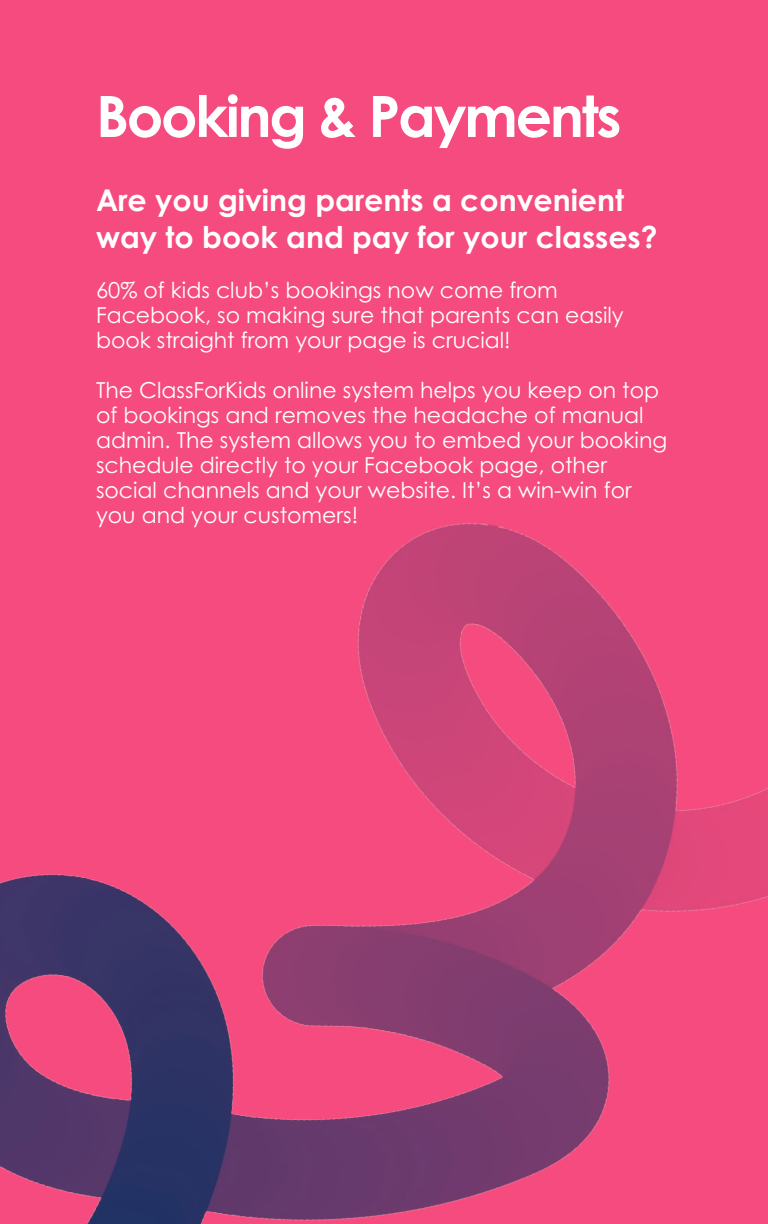
<style>
.page{position:relative;width:768px;height:1224px;background:#f54b7e}
.page>*{position:absolute;margin:0;border:0;box-sizing:border-box;transform-origin:0 0}
.t1{font:700 57px "Century Gothic Pro";letter-spacing:-.04em;color:#fff}
.t2{font:700 30px/37px "Century Gothic Pro";color:#fff}
.t3{font:22px/25px "Century Gothic Pro";color:#fff}
</style>
<div class="page">
<img style="left:0;top:523px;width:768px;height:701px">
<h1 class="t1" style="left:96px;top:81px;width:527px">Booking &amp; Payments</h1>
<h2 class="t2" style="left:96px;top:181px;width:563px">Are you giving parents a convenient way to book and pay for your classes?</h2>
<p class="t3" style="left:96px;top:277px;width:529px">60% of kids club’s bookings now come from<br>Facebook, so making sure that parents can easily book straight from your page is crucial!</p>
<p class="t3" style="left:96px;top:377px;width:573px">The ClassForKids online system helps you keep on top of bookings and removes the headache of manual admin. The system allows you to embed your booking schedule directly to your Facebook page, other social channels and your website. It’s a win-win for you and your customers!</p>
</div>
